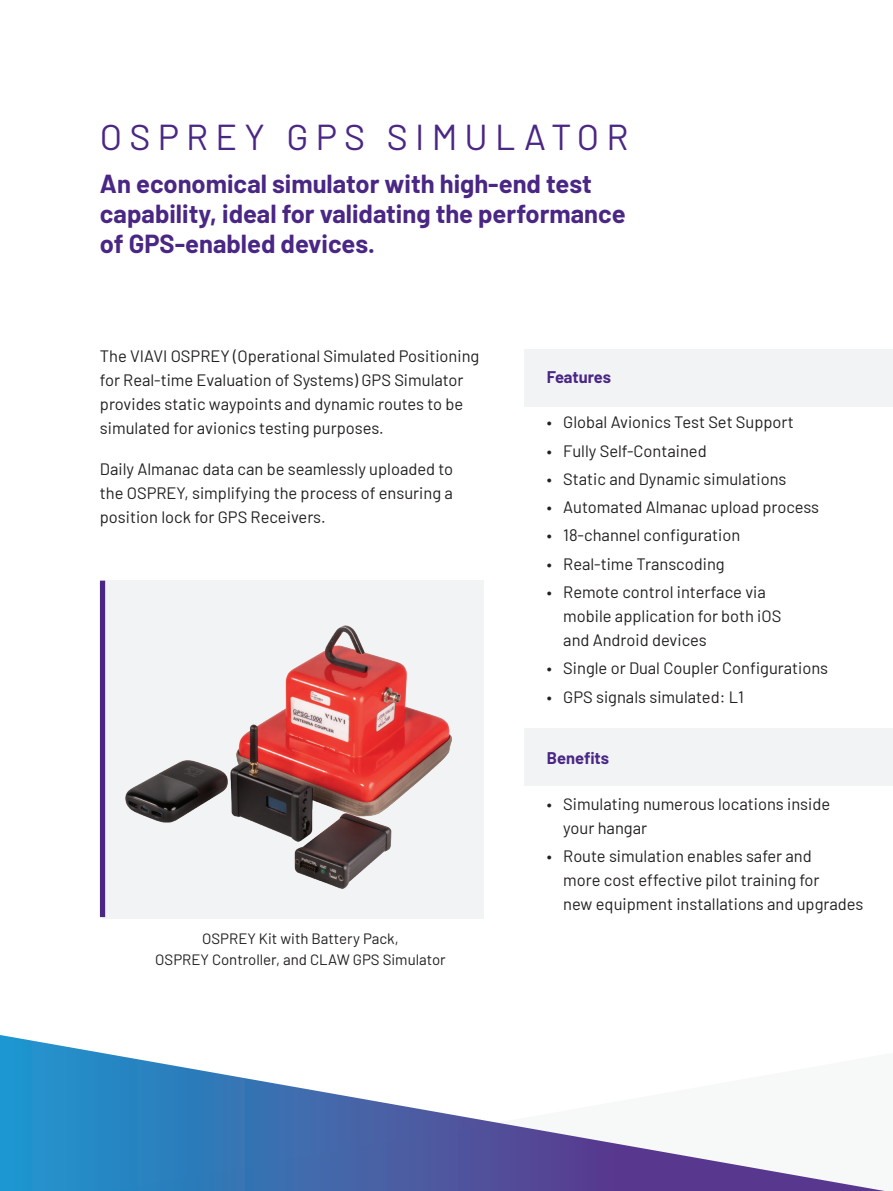
<style>
.page{position:relative;width:893px;height:1191px;background:#fff}
.page>*{position:absolute;margin:0;border:0;box-sizing:border-box;transform-origin:0 0}
.S-H1_Title{font:36px "Barlow";letter-spacing:.2em;color:#4a2785}
.S-H2_Subtitle{font:700 25.5px/30px "Barlow";color:#4a2785}
.Body_Copy{font:16.5px/24px "Barlow";color:#231f20}
.FB_-_H1_Features_Heading{font:700 16.5px "Barlow";color:#4a2785}
.t1{font:15px/21px "Barlow";color:#231f20;text-align:center}
</style>
<div class="page">
<svg style="left:0;top:1035px;width:885px;height:156px"></svg>
<div style="left:102px;top:580px;width:381px;height:338px;background:#f2f3f4"></div>
<div style="left:100px;top:580px;width:5px;height:337px;background:#4a2785"></div>
<div style="left:524px;top:349px;width:369px;height:57px;background:#f2f3f4"></div>
<div style="left:524px;top:728px;width:369px;height:58px;background:#f2f3f4"></div>
<img style="left:126px;top:626px;width:325px;height:262px">
<p class="S-H1_Title" style="left:100px;top:111px;width:530px">OSPREY GPS SIMULATOR</p>
<p class="S-H2_Subtitle" style="left:100px;top:167px;width:527px">An economical simulator with high-end test capability, ideal for validating the performance of GPS-enabled devices.</p>
<p class="Body_Copy" style="left:100px;top:343px;width:381px">The VIAVI OSPREY (Operational Simulated Positioning for Real-time Evaluation of Systems) GPS Simulator provides static waypoints and dynamic routes to be simulated for avionics testing purposes.</p>
<p class="Body_Copy" style="left:100px;top:456px;width:355px;text-align:justify">Daily Almanac data can be seamlessly uploaded to the OSPREY, simplifying the process of ensuring a position lock for GPS Receivers.</p>
<p class="t1" style="left:155px;top:927px;width:292px">OSPREY Kit with Battery Pack,<br>OSPREY Controller, and CLAW GPS Simulator</p>
<p class="FB_-_H1_Features_Heading" style="left:547px;top:365px;width:66px">Features</p>
<p class="Body_Copy" style="left:547px;top:409px;width:248px">• Global Avionics Test Set Support</p>
<p class="Body_Copy" style="left:547px;top:437px;width:161px">• Fully Self-Contained</p>
<p class="Body_Copy" style="left:547px;top:466px;width:241px">• Static and Dynamic simulations</p>
<p class="Body_Copy" style="left:547px;top:494px;width:274px">• Automated Almanac upload process</p>
<p class="Body_Copy" style="left:547px;top:522px;width:195px">• 18-channel configuration</p>
<p class="Body_Copy" style="left:547px;top:550px;width:179px">• Real-time Transcoding</p>
<p class="Body_Copy" style="left:563px;top:579px;width:220px;text-indent:-16px">• Remote control interface via mobile application for both iOS and Android devices</p>
<p class="Body_Copy" style="left:547px;top:655px;width:283px">• Single or Dual Coupler Configurations</p>
<p class="Body_Copy" style="left:547px;top:683px;width:199px">• GPS signals simulated: L1</p>
<p class="FB_-_H1_Features_Heading" style="left:547px;top:746px;width:64px">Benefits</p>
<p class="Body_Copy" style="left:563px;top:790px;width:268px;text-indent:-16px">• Simulating numerous locations inside your hangar</p>
<p class="Body_Copy" style="left:563px;top:842px;width:302px;text-indent:-16px">• Route simulation enables safer and<br>more cost effective pilot training for<br>new equipment installations and upgrades</p>
</div>
